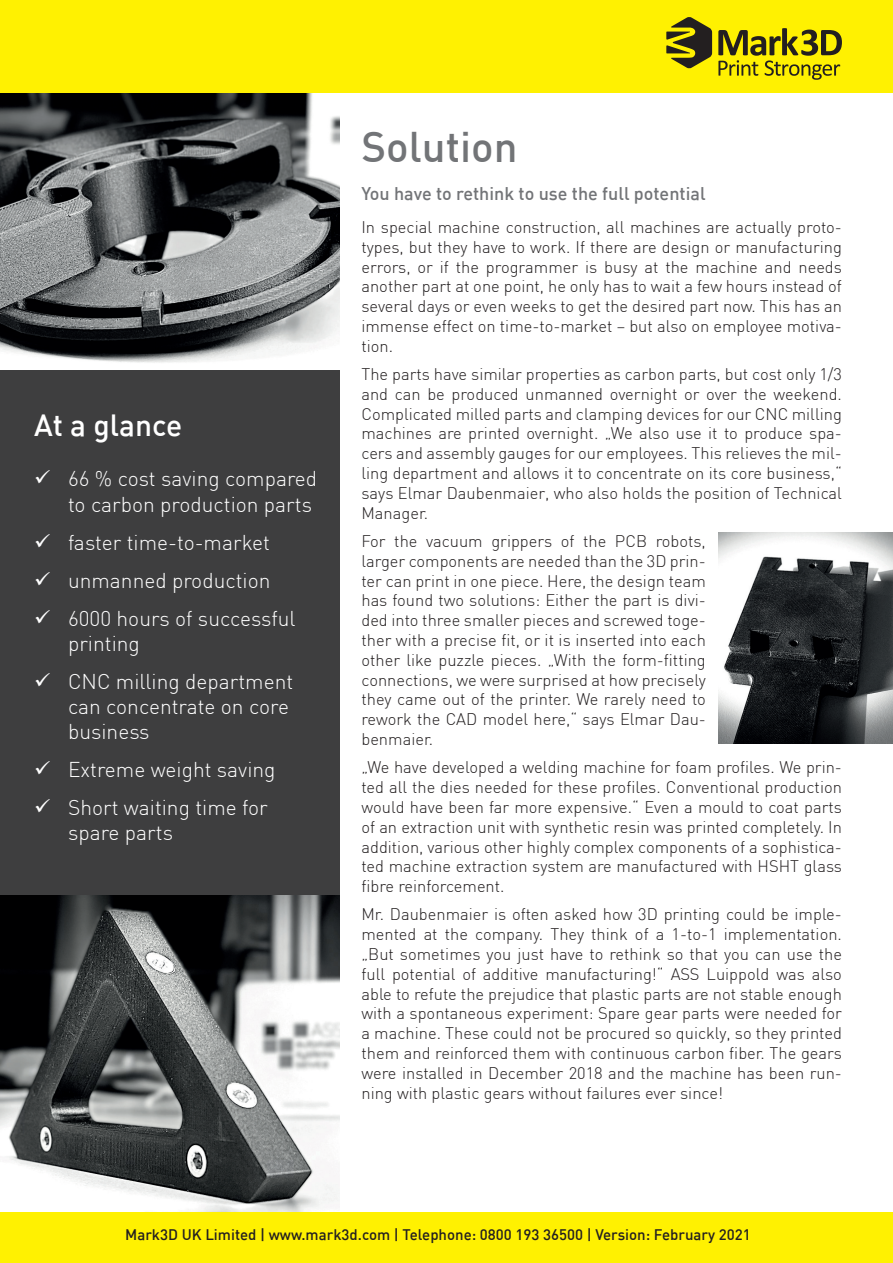
<style>
.page{position:relative;width:893px;height:1263px;background:#fff}
.page>*{position:absolute;margin:0;border:0;box-sizing:border-box;transform-origin:0 0}
.t1{font:500 42px "DIN";color:#727477}
.t2{font:500 30px "DIN";color:#fff}
.t3{font:300 21px/38px "DIN";color:#fff}
.t4{font:500 18px "DIN";color:#727477}
.t5{font:300 16.5px/19.8px "DIN";color:#231f20;text-align:justify}
.t6{font:500 15px "DIN";color:#231f20}
</style>
<div class="page">
<div style="left:0;top:87px;width:893px;height:1133px;background:#3e3e3f"></div>
<div style="left:0;top:0;width:893px;height:94px;background:#fff101"></div>
<div style="left:0;top:1212px;width:893px;height:51px;background:#fff101"></div>
<svg style="left:666px;top:17px;width:46px;height:51px"></svg>
<svg style="left:718px;top:28px;width:124px;height:52px"></svg>
<img style="left:0;top:895px;width:340px;height:317px">
<img style="left:0;top:94px;width:340px;height:276px">
<div style="left:340px;top:94px;width:553px;height:1118px;background:#fff"></div>
<img style="left:719px;top:533px;width:174px;height:210px">
<h2 class="t2" style="left:34px;top:406px;width:150px">At a glance</h2>
<p class="t3" style="left:68px;top:466px;width:251px;line-height:25.2px">66 % cost saving compared to carbon production parts</p>
<p class="t3" style="left:68px;top:523px;width:229px">faster time-to-market unmanned production<br>6000 hours of successful</p>
<p class="t3" style="left:68px;top:624px;width:227px">printing<br>CNC milling department</p>
<p class="t3" style="left:68px;top:693px;width:222px;line-height:25.2px">can concentrate on core business</p>
<p class="t3" style="left:68px;top:750px;width:209px">Extreme weight saving<br>Short waiting time for</p>
<p class="t3" style="left:68px;top:813px;width:107px">spare parts</p>
<h1 class="t1" style="left:361px;top:120px;width:158px">Solution</h1>
<p class="t4" style="left:361px;top:182px;width:346px">You have to rethink to use the full potential</p>
<p class="t5" style="left:361px;top:217px;width:482px">In special machine construction, all machines are actually proto&shy;types, but they have to work. If there are design or manufacturing errors, or if the programmer is busy at the machine and needs another part at one point, he only has to wait a few hours instead of several days or even weeks to get the desired part now. This has an immense effect on time-to-market – but also on employee motiva&shy;tion.</p>
<p class="t5" style="left:361px;top:364px;width:482px">The parts have similar properties as carbon parts, but cost only 1/3 and can be produced unmanned overnight or over the weekend.<br>Complicated milled parts and clamping devices for our CNC milling machines are printed overnight. „We also use it to produce spa&shy;cers and assembly gauges for our employees. This relieves the mil&shy;ling department and allows it to concentrate on its core business,“ says Elmar Daubenmaier, who also holds the position of Technical Manager.</p>
<p class="t5" style="left:361px;top:531px;width:346px">For the vacuum grippers of the PCB robots, larger components are needed than the 3D prin&shy;ter can print in one piece. Here, the design team has found two solutions: Either the part is divi&shy;ded into three smaller pieces and screwed toge&shy;ther with a precise fit, or it is inserted into each other like puzzle pieces. „With the form-fitting connections, we were surprised at how precisely they came out of the printer. We rarely need to rework the CAD model here,“ says Elmar Dau&shy;benmaier.</p>
<p class="t5" style="left:361px;top:757px;width:482px">„We have developed a welding machine for foam profiles. We prin&shy;ted all the dies needed for these profiles. Conventional production would have been far more expensive.“ Even a mould to coat parts of an extraction unit with synthetic resin was printed completely. In addition, various other highly complex components of a sophistica&shy;ted machine extraction system are manufactured with HSHT glass fibre reinforcement.</p>
<p class="t5" style="left:361px;top:904px;width:482px">Mr. Daubenmaier is often asked how 3D printing could be imple&shy;mented at the company. They think of a 1-to-1 implementation. „But sometimes you just have to rethink so that you can use the full potential of additive manufacturing!“ ASS Luippold was also able to refute the prejudice that plastic parts are not stable enough with a spontaneous experiment: Spare gear parts were needed for a machine. These could not be procured so quickly, so they printed them and reinforced them with continuous carbon fiber. The gears were installed in December 2018 and the machine has been run&shy;ning with plastic gears without failures ever since!</p>
<p class="t6" style="left:125px;top:1225px;width:627px">Mark3D UK Limited | www.mark3d.com | Telephone: 0800 193 36500 | Version: February 2021</p>
</div>
